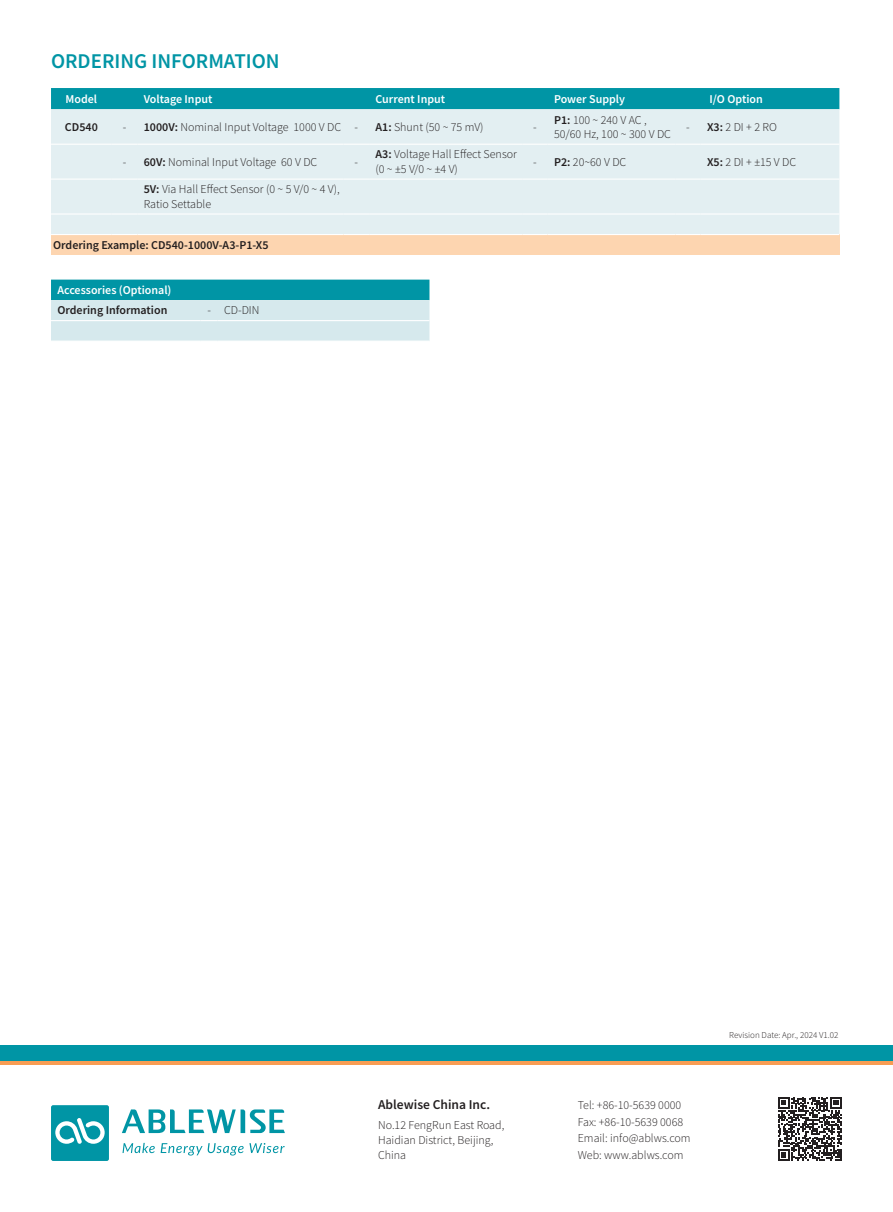
<style>
.page{position:relative;width:893px;height:1212px;background:#fff}
.page>*{position:absolute;margin:0;border:0;box-sizing:border-box;transform-origin:0 0}
.t1{font:600 21px "Source Sans Pro";color:#0095a5}
.t2{font:600 13.5px "Source Sans Pro";color:#231f20}
.t3{font:300 12px/14.4px "Source Sans Pro";color:#231f20}
.t4{font:600 12px "Source Sans Pro";color:#fff}
.t5{font:600 12px "Source Sans Pro";color:#231f20}
.t6{font:300 9px "Source Sans Pro";color:#231f20}
.s1{font-weight:600}
</style>
<div class="page">
<div style="left:51px;top:88px;width:788px;height:21px;background:#0095a5"></div>
<div style="left:51px;top:109px;width:788px;height:125px;background:#e3eff2"></div>
<div style="left:51px;top:234px;width:788px;height:21px;background:#fdd5b0"></div>
<hr style="left:51px;top:144px;width:61px;height:1px;background:#fff">
<svg style="left:112px;top:144px;width:25px;height:1px"></svg>
<hr style="left:137px;top:144px;width:207px;height:1px;background:#fff">
<svg style="left:344px;top:144px;width:25px;height:1px"></svg>
<hr style="left:369px;top:144px;width:153px;height:1px;background:#fff">
<svg style="left:522px;top:144px;width:26px;height:1px"></svg>
<hr style="left:548px;top:144px;width:127px;height:1px;background:#fff">
<svg style="left:675px;top:144px;width:26px;height:1px"></svg>
<hr style="left:701px;top:144px;width:138px;height:1px;background:#fff">
<hr style="left:51px;top:179px;width:61px;height:1px;background:#fff">
<svg style="left:112px;top:179px;width:25px;height:1px"></svg>
<hr style="left:137px;top:179px;width:207px;height:1px;background:#fff">
<svg style="left:344px;top:179px;width:25px;height:1px"></svg>
<hr style="left:369px;top:179px;width:153px;height:1px;background:#fff">
<svg style="left:522px;top:179px;width:26px;height:1px"></svg>
<hr style="left:548px;top:179px;width:127px;height:1px;background:#fff">
<svg style="left:675px;top:179px;width:26px;height:1px"></svg>
<hr style="left:701px;top:179px;width:138px;height:1px;background:#fff">
<hr style="left:51px;top:213px;width:61px;height:2px;background:#fff">
<hr style="left:112px;top:213px;width:25px;height:2px;background:#fff">
<hr style="left:137px;top:213px;width:207px;height:2px;background:#fff">
<hr style="left:344px;top:213px;width:25px;height:2px;background:#fff">
<hr style="left:369px;top:213px;width:153px;height:2px;background:#fff">
<hr style="left:522px;top:213px;width:26px;height:2px;background:#fff">
<hr style="left:548px;top:213px;width:127px;height:2px;background:#fff">
<hr style="left:675px;top:213px;width:26px;height:2px;background:#fff">
<hr style="left:701px;top:213px;width:138px;height:2px;background:#fff">
<hr style="left:51px;top:234px;width:61px;height:1px;background:#fff">
<svg style="left:112px;top:234px;width:25px;height:1px"></svg>
<hr style="left:137px;top:234px;width:207px;height:1px;background:#fff">
<svg style="left:344px;top:234px;width:25px;height:1px"></svg>
<hr style="left:369px;top:234px;width:153px;height:1px;background:#fff">
<svg style="left:522px;top:234px;width:26px;height:1px"></svg>
<hr style="left:548px;top:234px;width:127px;height:1px;background:#fff">
<svg style="left:675px;top:234px;width:26px;height:1px"></svg>
<hr style="left:701px;top:234px;width:138px;height:1px;background:#fff">
<svg style="left:51px;top:280px;width:378px;height:61px;background:#90ced5"></svg>
<div style="left:0;top:1053px;width:893px;height:12px;background:#f89d53"></div>
<div style="left:0;top:1045px;width:893px;height:16px;background:#0095a5"></div>
<svg style="left:778px;top:1097px;width:64px;height:64px"></svg>
<svg style="left:51px;top:1105px;width:58px;height:56px;background:#2ca7b4"></svg>
<svg style="left:122px;top:1109px;width:163px;height:24px"></svg>
<svg style="left:122px;top:1143px;width:33px;height:10px"></svg>
<svg style="left:161px;top:1143px;width:124px;height:12px"></svg>
<h1 class="t1" style="left:51px;top:48px;width:230px">ORDERING INFORMATION</h1>
<p class="t4" style="left:66px;top:91px;width:33px">Model</p>
<p class="t4" style="left:144px;top:91px;width:70px">Voltage Input</p>
<p class="t4" style="left:375px;top:91px;width:71px">Current Input</p>
<p class="t4" style="left:554px;top:91px;width:73px">Power Supply</p>
<p class="t4" style="left:710px;top:91px;width:55px">I/O Option</p>
<p class="t5" style="left:65px;top:119px;width:34px">CD540</p>
<p class="t3" style="left:123px;top:120px;width:237px">- <span class="s1">1000V:</span> Nominal Input Voltage 1000 V DC -</p>
<p class="t3" style="left:375px;top:120px;width:110px"><span class="s1">A1:</span> Shunt (50 ~ 75 mV)</p>
<p class="t3" style="left:533px;top:120px;width:5px">-</p>
<p class="t3" style="left:554px;top:112px;width:118px"><span class="s1">P1:</span> 100 ~ 240 V AC ,<br>50/60 Hz, 100 ~ 300 V DC</p>
<p class="t3" style="left:686px;top:120px;width:92px">- <span class="s1">X3:</span> 2 DI + 2 RO</p>
<p class="t3" style="left:123px;top:154px;width:196px">- <span class="s1">60V:</span> Nominal Input Voltage 60 V DC</p>
<p class="t3" style="left:355px;top:154px;width:5px">-</p>
<p class="t3" style="left:144px;top:182px;width:197px"><span class="s1">5V:</span> Via Hall Effect Sensor (0 ~ 5 V/0 ~ 4 V),<br>Ratio Settable</p>
<p class="t5" style="left:53px;top:237px;width:217px">Ordering Example: CD540-1000V-A3-P1-X5</p>
<p class="t4" style="left:57px;top:282px;width:116px">Accessories (Optional)</p>
<p class="t5" style="left:57px;top:302px;width:112px">Ordering Information</p>
<p class="t3" style="left:207px;top:303px;width:54px">- CD-DIN</p>
<p class="t3" style="left:375px;top:147px;width:143px"><span class="s1">A3:</span> Voltage Hall Effect Sensor (0 ~ ±5 V/0 ~ ±4 V)</p>
<p class="t3" style="left:533px;top:154px;width:95px">- <span class="s1">P2:</span> 20~60 V DC</p>
<p class="t3" style="left:707px;top:154px;width:91px"><span class="s1">X5:</span> 2 DI + ±15 V DC</p>
<p class="t2" style="left:378px;top:1096px;width:114px">Ablewise China Inc.</p>
<p class="t3" style="left:378px;top:1117px;width:128px;line-height:15px">No.12 FengRun East Road,<br>Haidian District, Beijing,<br>China</p>
<p class="t3" style="left:578px;top:1097px;width:114px;line-height:16.5px">Tel: +86-10-5639 0000<br>Fax: +86-10-5639 0068<br>Email: info@ablws.com<br>Web: www.ablws.com</p>
<p class="t6" style="left:729px;top:1029px;width:111px">Revision Date: Apr., 2024 V1.02</p>
</div>
